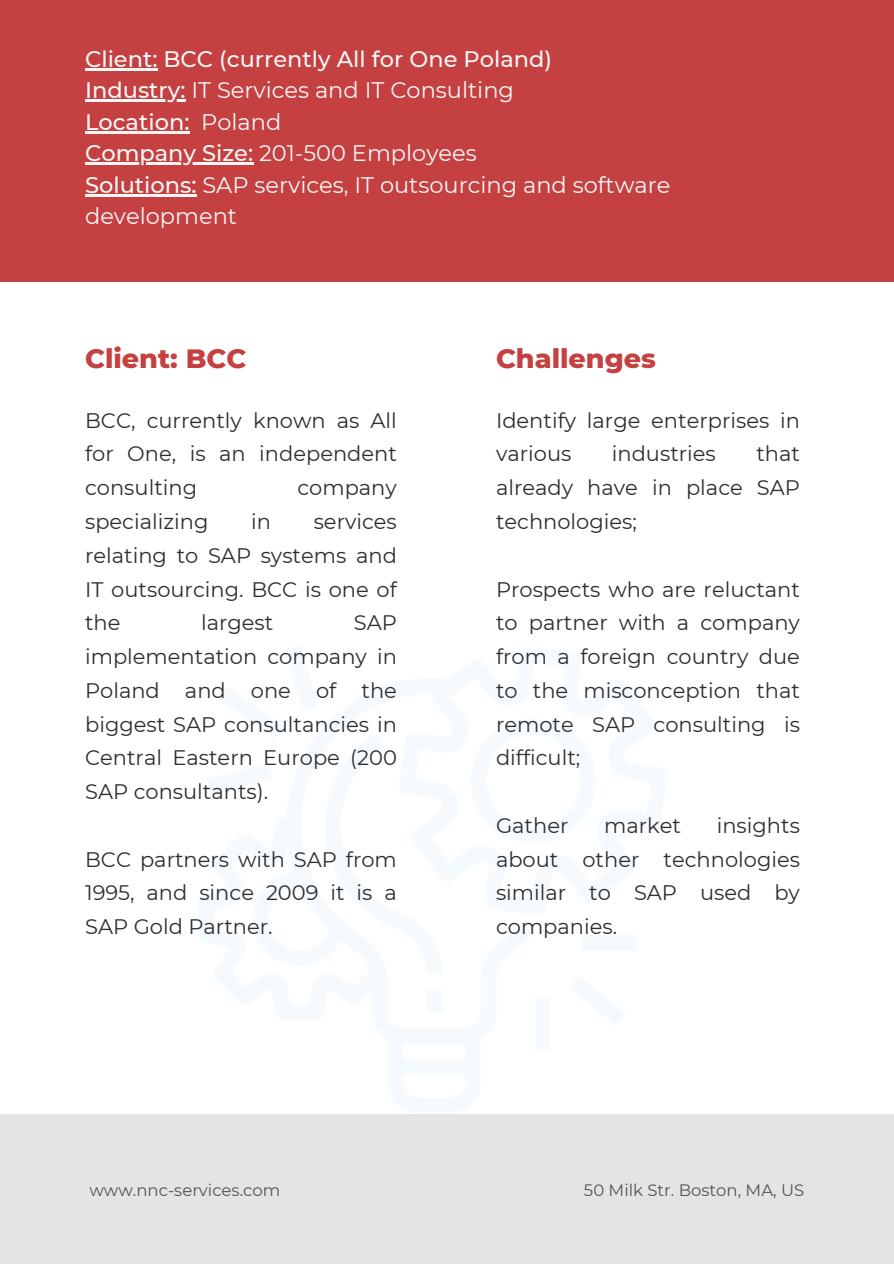
<style>
.page{position:relative;width:894px;height:1264px;background:#fff}
.page>*{position:absolute;margin:0;border:0;box-sizing:border-box;transform-origin:0 0}
.t1{font:800 27px "Montserrat";color:#c44041}
.t2{font:22.5px/31.5px "Montserrat";color:#f6f6f6}
.t3{font:500 22.5px "Montserrat";color:#f6f6f6}
.t4{font:21px/33.8px "Montserrat";color:#2b2f33;text-align:justify}
.t5{font:16.5px "Montserrat";color:#545454}
.s1{font-weight:500}
</style>
<div class="page">
<div style="left:0;top:1113px;width:893px;height:150px;background:#e4e4e4"></div>
<div style="left:0;top:0;width:893px;height:282px;background:#c44041"></div>
<svg style="left:199px;top:645px;width:468px;height:468px"></svg>
<hr style="left:85px;top:68px;width:72px;height:2px;background:#f6f6f6">
<hr style="left:85px;top:99px;width:100px;height:3px;background:#f6f6f6">
<hr style="left:85px;top:131px;width:104px;height:2px;background:#f6f6f6">
<hr style="left:85px;top:162px;width:168px;height:3px;background:#f6f6f6">
<hr style="left:85px;top:194px;width:111px;height:2px;background:#f6f6f6">
<p class="t3" style="left:85px;top:45px;width:468px">Client: BCC (currently All for One Poland)</p>
<p class="t2" style="left:85px;top:75px;width:430px"><span class="s1">Industry:</span> IT Services and IT Consulting<br><span class="s1">Location:</span> Poland</p>
<p class="t2" style="left:85px;top:138px;width:586px"><span class="s1">Company Size:</span> 201-500 Employees<br><span class="s1">Solutions:</span> SAP services, IT outsourcing and software development</p>
<h2 class="t1" style="left:85px;top:341px;width:163px">Client: BCC</h2>
<h2 class="t4" style="left:85px;top:403px;width:313px">BCC, currently known as All for One, is an independent consulting</h2>
<h2 class="t4" style="left:297px;top:471px;width:101px">company</h2>
<h2 class="t4" style="left:85px;top:504px;width:313px;text-indent:228px">services relating to SAP systems and IT outsourcing. BCC is one of the</h2>
<h2 class="t4" style="left:85px;top:504px;width:125px">specializing</h2>
<h2 class="t4" style="left:251px;top:504px;width:21px">in</h2>
<h2 class="t4" style="left:201px;top:606px;width:74px">largest</h2>
<h2 class="t4" style="left:85px;top:606px;width:313px;text-indent:269px">SAP implementation company in Poland and one of the biggest SAP consultancies in Central Eastern Europe (200<br>SAP consultants).</h2>
<h2 class="t4" style="left:85px;top:842px;width:313px">BCC partners with SAP from 1995, and since 2009 it is a SAP Gold Partner.</h2>
<p class="t1" style="left:496px;top:341px;width:161px">Challenges</p>
<h2 class="t4" style="left:496px;top:403px;width:305px">Identify large enterprises in various</h2>
<h2 class="t4" style="left:496px;top:437px;width:305px;text-indent:260px">that already have in place SAP technologies;</h2>
<h2 class="t4" style="left:611px;top:437px;width:105px">industries</h2>
<h1 class="t4" style="left:496px;top:572px;width:305px">Prospects who are reluctant to partner with a company from a foreign country due to the misconception that remote SAP consulting is difficult;</h1>
<h1 class="t4" style="left:496px;top:808px;width:305px;text-indent:221px">insights about other technologies similar to SAP used by companies.</h1>
<h1 class="t4" style="left:496px;top:808px;width:74px">Gather</h1>
<h1 class="t4" style="left:604px;top:808px;width:78px">market</h1>
<h2 class="t5" style="left:89px;top:1179px;width:192px">www.nnc-services.com</h2>
<h2 class="t5" style="left:584px;top:1179px;width:222px">50 Milk Str. Boston, MA, US</h2>
</div>
